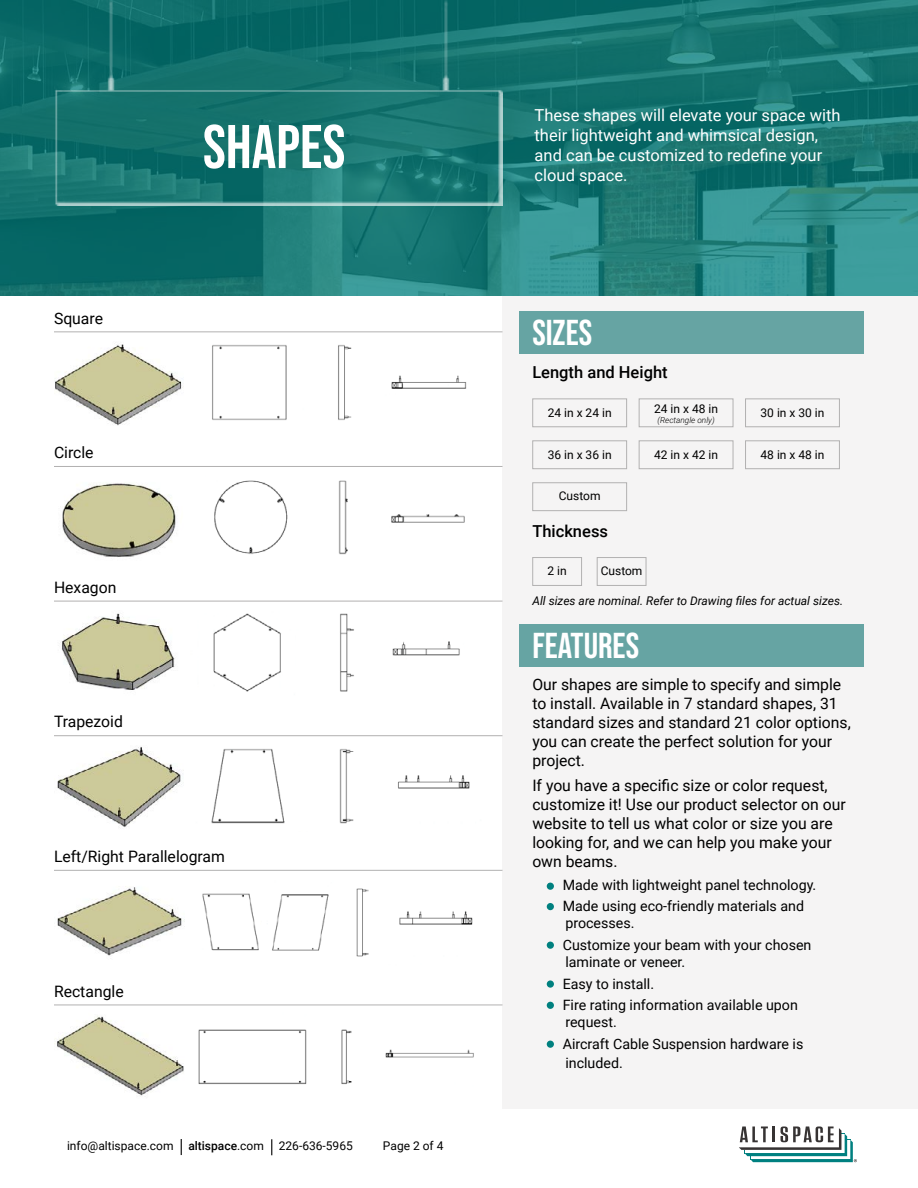
<style>
.page{position:relative;width:918px;height:1188px;background:#fff}
.page>*{position:absolute;margin:0;border:0;box-sizing:border-box;transform-origin:0 0}
.t1{font:61.5px "Bebas Neue";color:#fff}
.t2{font:36px "Bebas Neue";color:#fff}
.t3{font:16.5px/19.8px "Roboto";color:#fff}
.t4{font:500 16.5px "Roboto";color:#000}
.t5{font:15.75px/18.9px "Roboto";color:#000}
.t6{font:14.25px/17.1px "Roboto";color:#000}
.t7{font:12px "Roboto";color:#000}
.t8{font:italic 12px "Roboto";color:#000}
.t9{font:italic 300 8.25px "Roboto";color:#000}
.s1{font-weight:500}
</style>
<div class="page">
<svg style="left:181px;top:1139px;width:1px;height:16px"></svg>
<svg style="left:271px;top:1139px;width:1px;height:16px"></svg>
<svg style="left:739px;top:1126px;width:118px;height:36px"></svg>
<div style="left:502px;top:296px;width:416px;height:813px;background:#f5f4f4"></div>
<svg style="left:0;top:0;width:918px;height:296px;background:#1b7976"></svg>
<img style="left:54px;top:0;width:448px;height:206px">
<div style="left:519px;top:312px;width:345px;height:42px;background:#66a4a3"></div>
<div style="left:532px;top:398px;width:95px;height:29px;border:1px solid #b2b1b1"></div>
<div style="left:532px;top:557px;width:50px;height:29px;border:1px solid #b2b1b1"></div>
<div style="left:597px;top:557px;width:49px;height:29px;border:1px solid #b2b1b1"></div>
<div style="left:745px;top:398px;width:95px;height:29px;border:1px solid #b2b1b1"></div>
<div style="left:639px;top:398px;width:94px;height:29px;border:1px solid #b2b1b1"></div>
<div style="left:532px;top:440px;width:95px;height:29px;border:1px solid #b2b1b1"></div>
<div style="left:639px;top:440px;width:94px;height:29px;border:1px solid #b2b1b1"></div>
<div style="left:745px;top:440px;width:95px;height:29px;border:1px solid #b2b1b1"></div>
<div style="left:532px;top:482px;width:95px;height:29px;border:1px solid #b2b1b1"></div>
<div style="left:519px;top:625px;width:345px;height:42px;background:#66a4a3"></div>
<div style="left:547px;top:883px;width:7px;height:7px;background:#00807f;border-radius:50%"></div>
<div style="left:547px;top:903px;width:7px;height:7px;background:#00807f;border-radius:50%"></div>
<div style="left:547px;top:942px;width:7px;height:7px;background:#00807f;border-radius:50%"></div>
<div style="left:547px;top:980px;width:7px;height:8px;background:#00807f;border-radius:50%"></div>
<div style="left:547px;top:1002px;width:7px;height:7px;background:#00807f;border-radius:50%"></div>
<div style="left:547px;top:1041px;width:7px;height:7px;background:#00807f;border-radius:50%"></div>
<img style="left:55px;top:344px;width:297px;height:82px">
<img style="left:391px;top:375px;width:76px;height:14px">
<img style="left:62px;top:483px;width:114px;height:74px">
<img style="left:214px;top:480px;width:134px;height:75px">
<img style="left:391px;top:514px;width:74px;height:9px">
<img style="left:60px;top:613px;width:115px;height:77px">
<img style="left:213px;top:613px;width:141px;height:79px">
<img style="left:392px;top:641px;width:68px;height:15px">
<img style="left:57px;top:747px;width:297px;height:80px">
<img style="left:398px;top:775px;width:72px;height:14px">
<img style="left:57px;top:887px;width:202px;height:69px">
<img style="left:272px;top:894px;width:57px;height:57px">
<img style="left:356px;top:888px;width:13px;height:69px">
<img style="left:399px;top:911px;width:74px;height:14px">
<img style="left:54px;top:1016px;width:130px;height:80px">
<img style="left:198px;top:1029px;width:154px;height:56px">
<img style="left:385px;top:1049px;width:89px;height:9px">
<hr style="left:54px;top:601px;width:448px;height:1px;background:#b2b1b1">
<hr style="left:54px;top:466px;width:448px;height:1px;background:#b2b1b1">
<hr style="left:54px;top:331px;width:448px;height:1px;background:#b2b1b1">
<hr style="left:54px;top:735px;width:448px;height:1px;background:#b2b1b1">
<hr style="left:54px;top:870px;width:448px;height:1px;background:#b2b1b1">
<hr style="left:54px;top:1005px;width:448px;height:1px;background:#b2b1b1">
<h1 class="t1" style="left:203px;top:112px;width:144px">SHAPes</h1>
<p class="t5" style="left:54px;top:308px;width:51px">Square</p>
<p class="t5" style="left:54px;top:443px;width:41px">Circle</p>
<p class="t5" style="left:54px;top:577px;width:64px">Hexagon</p>
<p class="t5" style="left:54px;top:712px;width:70px">Trapezoid</p>
<p class="t5" style="left:54px;top:846px;width:173px">Left/Right Parallelogram</p>
<p class="t5" style="left:54px;top:981px;width:71px">Rectangle</p>
<p class="t7" style="left:67px;top:1137px;width:287px">info@altispace.com <span class="s1">altispace</span>.com 226-636-5965</p>
<p class="t7" style="left:383px;top:1137px;width:62px">Page 2 of 4</p>
<p class="t3" style="left:535px;top:105px;width:308px">These shapes will elevate your space with their lightweight and whimsical design, and can be customized to redefine your cloud space.</p>
<h2 class="t2" style="left:532px;top:313px;width:61px">SIZES</h2>
<p class="t4" style="left:532px;top:361px;width:137px">Length and Height</p>
<p class="t7" style="left:548px;top:404px;width:65px">24 in x 24 in</p>
<p class="t7" style="left:654px;top:400px;width:65px">24 in x 48 in</p>
<p class="t9" style="left:657px;top:414px;width:59px">(Rectangle only)</p>
<p class="t7" style="left:761px;top:404px;width:65px">30 in x 30 in</p>
<p class="t7" style="left:548px;top:446px;width:65px">36 in x 36 in</p>
<p class="t7" style="left:654px;top:446px;width:65px">42 in x 42 in</p>
<p class="t7" style="left:761px;top:446px;width:65px">48 in x 48 in</p>
<p class="t7" style="left:559px;top:488px;width:43px">Custom</p>
<p class="t4" style="left:532px;top:519px;width:77px">Thickness</p>
<p class="t7" style="left:548px;top:563px;width:21px">2 in</p>
<p class="t7" style="left:601px;top:563px;width:43px">Custom</p>
<p class="t8" style="left:532px;top:592px;width:312px">All sizes are nominal. Refer to Drawing files for actual sizes.</p>
<h2 class="t2" style="left:532px;top:626px;width:108px">FEATURES</h2>
<p class="t5" style="left:532px;top:675px;width:320px">Our shapes are simple to specify and simple to install. Available in 7 standard shapes, 31 standard sizes and standard 21 color options, you can create the perfect solution for your project.</p>
<p class="t5" style="left:532px;top:775px;width:315px">If you have a specific size or color request, customize it! Use our product selector on our website to tell us what color or size you are looking for, and we can help you make your own beams.</p>
<p class="t6" style="left:547px;top:876px;width:271px">• Made with lightweight panel technology.</p>
<p class="t6" style="left:565px;top:897px;width:240px;text-indent:-18px">• Made using eco-friendly materials and processes.</p>
<p class="t6" style="left:565px;top:936px;width:248px;text-indent:-18px">• Customize your beam with your chosen laminate or veneer.</p>
<p class="t6" style="left:547px;top:975px;width:108px">• Easy to install.</p>
<p class="t6" style="left:565px;top:996px;width:234px;text-indent:-18px">• Fire rating information available upon request.</p>
<p class="t6" style="left:565px;top:1034px;width:240px;line-height:18.9px;text-indent:-18px">• Aircraft Cable Suspension hardware is included.</p>
</div>
